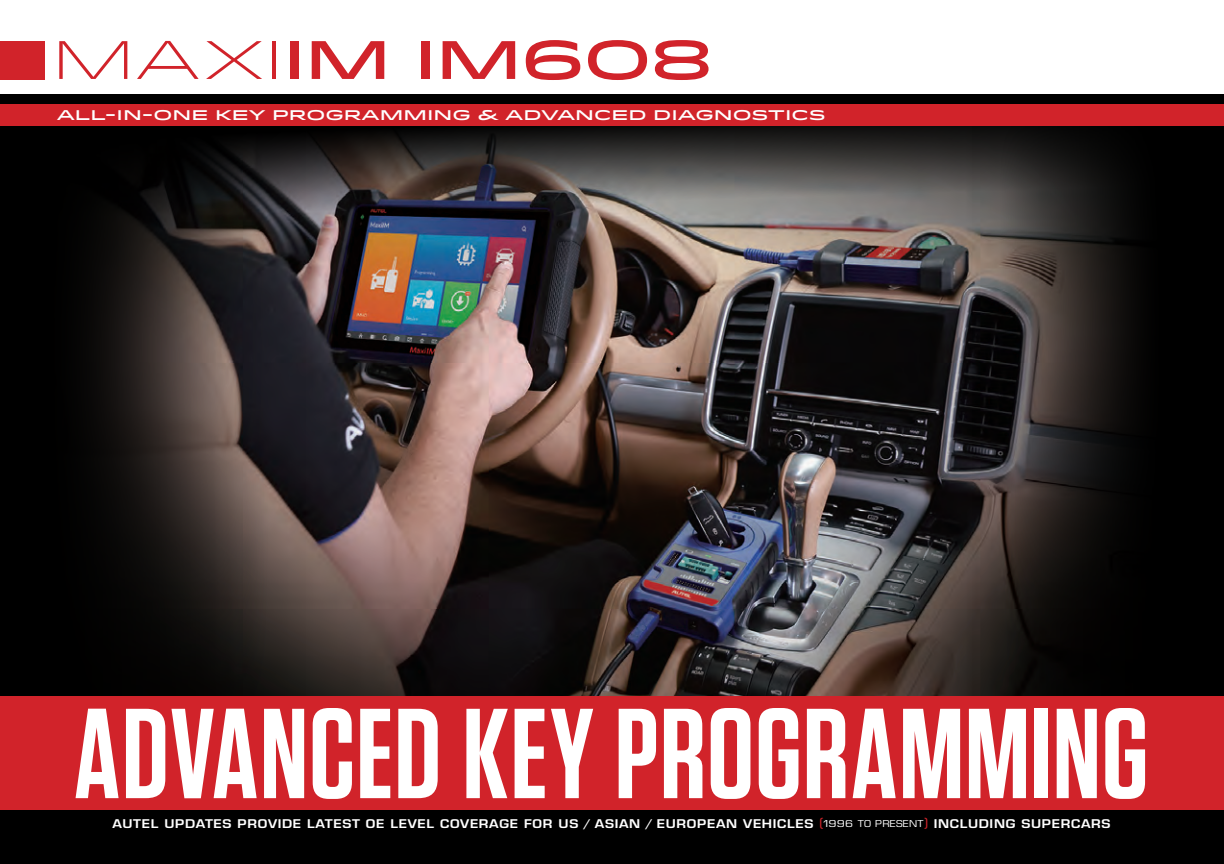
<style>
.page{position:relative;width:1224px;height:864px;background:#fff}
.page>*{position:absolute;margin:0;border:0;box-sizing:border-box;transform-origin:0 0}
.t1{font:600 127.6px "Tungsten";letter-spacing:.005em;color:#fff}
.t2{font:500 54px "Idlewild";letter-spacing:-.03em;color:#d1232a}
.t3{font:500 14px "Idlewild";color:#fff;scale:1.06 1}
.t4{font:600 11.6px "Eurostile LT Std";letter-spacing:.05em;color:#fff;scale:1.14 1}
.s1{font-weight:300}
.s2{font-weight:400;font-size:12.2px;color:#d1232a}
.s3{font-weight:400;font-size:9.2px}
</style>
<div class="page">
<div style="left:0;top:794px;width:1224px;height:70px;background:#000"></div>
<img style="left:306px;top:220px;width:666px;height:476px">
<svg style="left:0;top:94px;width:1224px;height:126px;background:#3c3838"></svg>
<div style="left:0;top:41px;width:45px;height:39px;background:#d1232a"></div>
<svg style="left:972px;top:125px;width:252px;height:571px;background:#191615"></svg>
<svg style="left:0;top:125px;width:306px;height:571px;background:#1c1817"></svg>
<div style="left:0;top:696px;width:1224px;height:114px;background:#d1232a"></div>
<div style="left:0;top:104px;width:1224px;height:21px;background:#d1232a"></div>
<h2 class="t2" style="left:51px;top:19px;width:664px"><span class="s1">MAXI</span>IM IM608</h2>
<p class="t3" style="left:57px;top:105px;width:727px">ALL-IN-ONE KEY PROGRAMMING &amp; ADVANCED DIAGNOSTICS</p>
<h1 class="t1" style="left:74px;top:687px;width:1076px">ADVANCED KEY PROGRAMMING</h1>
<p class="t4" style="left:112px;top:817px;width:877px">AUTEL UPDATES PROVIDE LATEST OE LEVEL COVERAGE FOR US / ASIAN / EUROPEAN VEHICLES <span class="s2">(</span><span class="s3">1996 TO PRESENT</span><span class="s2">)</span> INCLUDING SUPERCARS</p>
</div>
